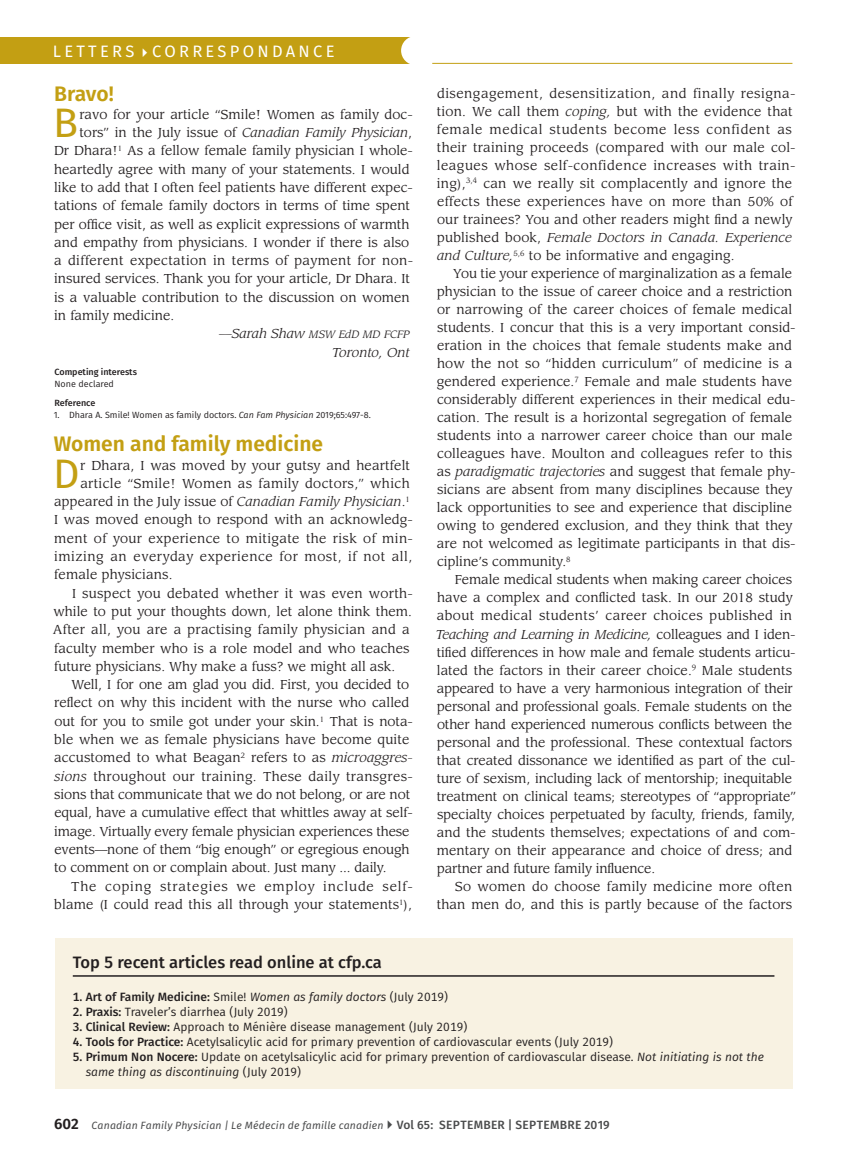
<style>
.page{position:relative;width:851px;height:1161px;background:#fff}
.page>*{position:absolute;margin:0;border:0;box-sizing:border-box;transform-origin:0 0}
.Letters_DropCap2{font:41.1px "Fira Sans";color:#c39f13}
.LetterTitle{font:600 21px "Fira Sans";color:#c39f13}
.BoxTitle{font:500 16.5px "Fira Sans";color:#231f20}
.t1{font:16.5px "Fira Sans";letter-spacing:.2em;color:#fff}
.ParagraphIndent{font:12.75px/18px "Leawood Std";letter-spacing:.005em;color:#231f20}
.Letters_DropCap2-2{font:12.75px "Leawood Std";color:#231f20}
.Letters_DropCap2-3{font:12.75px "Leawood Std";letter-spacing:.03em;color:#231f20}
.Letters_DropCap2-4{font:italic 12.75px "Leawood Std";color:#231f20}
.Letters_DropCap2-5{font:12.75px "Leawood Std";letter-spacing:.04em;color:#231f20}
.Letters_DropCap2-6{font:12.75px "Leawood Std";letter-spacing:.025em;color:#231f20}
.Paragraph{font:italic 12.75px "Leawood Std";color:#231f20}
.TableBody{font:12px/15px "Fira Sans";color:#231f20}
.TableBody-2{font:500 12px "Fira Sans";color:#231f20}
.t2{font:italic 10.5px "Fira Sans";letter-spacing:.015em;color:#4b4c4d}
.Paragraph-2{font:italic 10.5px "Leawood Std";color:#231f20}
.Reference{font:9px "Fira Sans";color:#231f20}
.SmallHead{font:500 9px "Fira Sans";color:#231f20}
.CompetingInterests{font:9px "Fira Sans";color:#231f20}
.s1{font-style:normal}
.s2{font-size:12.75px}
.s3{font-style:italic}
.s4{font-weight:400}
.s5{font-weight:400;font-style:italic}
.s6{font-weight:500}
.s7{font-weight:600;font-style:normal;font-size:15px;color:#231f20}
.s8{font-weight:500;font-style:normal;font-size:12px}
</style>
<div class="page">
<hr style="left:432px;top:63px;width:360px;height:1px;background:#c39f13">
<div style="left:0;top:37px;width:410px;height:27px;background:#c39f13"></div>
<div style="left:401px;top:36px;width:29px;height:29px;background:#fff;border-radius:50%"></div>
<div style="left:55px;top:939px;width:737px;height:150px;background:#f8f2e2"></div>
<hr style="left:73px;top:975px;width:701px;height:2px;background:#231f20">
<p class="t1" style="left:53px;top:39px;width:283px">LETTERS CORRESPONDANCE</p>
<p class="LetterTitle" style="left:54px;top:76px;width:61px">Bravo!</p>
<p class="Letters_DropCap2" style="left:53px;top:92px;width:27px">B</p>
<p class="Letters_DropCap2-2" style="left:79px;top:107px;width:335px">ravo for your article “Smile! Women as family doc-</p>
<p class="Letters_DropCap2-4" style="left:79px;top:125px;width:334px"><span class="s1">tors” in the July issue of</span> Canadian Family Physician<span class="s1">,</span></p>
<p class="Letters_DropCap2-2" style="left:54px;top:143px;width:360px">Dr Dhara!<sup>1</sup> As a fellow female family physician I whole-</p>
<p class="Letters_DropCap2-2" style="left:54px;top:161px;width:357px">heartedly agree with many of your statements. I would</p>
<p class="Letters_DropCap2-2" style="left:54px;top:180px;width:360px">like to add that I often feel patients have different expec-</p>
<p class="Letters_DropCap2-2" style="left:54px;top:198px;width:357px">tations of female family doctors in terms of time spent</p>
<p class="Letters_DropCap2-2" style="left:54px;top:216px;width:356px">per office visit, as well as explicit expressions of warmth</p>
<p class="Letters_DropCap2-2" style="left:54px;top:235px;width:356px">and empathy from physicians. I wonder if there is also</p>
<p class="Letters_DropCap2-3" style="left:54px;top:253px;width:360px">a different expectation in terms of payment for non-</p>
<p class="Letters_DropCap2-2" style="left:54px;top:271px;width:357px">insured services. Thank you for your article, Dr Dhara. It</p>
<p class="Letters_DropCap2-2" style="left:54px;top:290px;width:357px">is a valuable contribution to the discussion on women</p>
<p class="Letters_DropCap2-2" style="left:54px;top:308px;width:121px">in family medicine.</p>
<p class="Paragraph-2" style="left:219px;top:328px;width:192px"><span class="s2">—Sarah Shaw</span> MSW EdD MD FCFP</p>
<p class="Paragraph" style="left:332px;top:344px;width:78px">Toronto, Ont</p>
<p class="SmallHead" style="left:54px;top:365px;width:84px">Competing interests</p>
<p class="CompetingInterests" style="left:54px;top:378px;width:61px">None declared</p>
<p class="SmallHead" style="left:55px;top:395px;width:42px">Reference</p>
<p class="Reference" style="left:54px;top:408px;width:318px">1. Dhara A. Smile! Women as family doctors. <span class="s3">Can Fam Physician</span> 2019;65:497-8.</p>
<p class="LetterTitle" style="left:54px;top:427px;width:271px">Women and family medicine</p>
<p class="Letters_DropCap2" style="left:53px;top:442px;width:28px">D</p>
<p class="Letters_DropCap2-2" style="left:80px;top:458px;width:331px">r Dhara, I was moved by your gutsy and heartfelt</p>
<p class="Letters_DropCap2-6" style="left:80px;top:476px;width:331px">article “Smile! Women as family doctors,” which</p>
<p class="Letters_DropCap2-2" style="left:54px;top:494px;width:357px">appeared in the July issue of <span class="s3">Canadian Family Physician</span>.<sup>1</sup></p>
<p class="Letters_DropCap2-2" style="left:54px;top:512px;width:360px">I was moved enough to respond with an acknowledg-</p>
<p class="Letters_DropCap2-3" style="left:54px;top:530px;width:360px">ment of your experience to mitigate the risk of min-</p>
<p class="Letters_DropCap2-5" style="left:54px;top:549px;width:359px">imizing an everyday experience for most, if not all,</p>
<p class="Letters_DropCap2-2" style="left:54px;top:567px;width:120px">female physicians.</p>
<p class="ParagraphIndent" style="left:53px;top:584px;width:361px;text-indent:19px">I suspect you debated whether it was even worth&shy;while to put your thoughts down, let alone think them.<br>After all, you are a practising family physician and a faculty member who is a role model and who teaches future physicians. Why make a fuss? we might all ask.</p>
<p class="ParagraphIndent" style="left:54px;top:676px;width:360px;text-indent:17px">Well, I for one am glad you did. First, you decided to reflect on why this incident with the nurse who called out for you to smile got under your skin.<sup>1</sup> That is nota&shy;ble when we as female physicians have become quite accustomed to what Beagan<sup>2</sup> refers to as <span class="s3">microaggres&shy;sions</span> throughout our training. These daily transgres&shy;sions that communicate that we do not belong, or are not equal, have a cumulative effect that whittles away at self&shy;image. Virtually every female physician experiences these events—none of them “big enough” or egregious enough to comment on or complain about. Just many ... daily.</p>
<p class="ParagraphIndent" style="left:54px;top:877px;width:360px;text-align:right">The coping strategies we employ include self&shy;blame (I could read this all through your statements<sup>1</sup>),</p>
<p class="ParagraphIndent" style="left:437px;top:84px;width:360px">disengagement, desensitization, and finally resigna&shy;tion. We call them <span class="s3">coping,</span> but with the evidence that female medical students become less confident as their training proceeds (compared with our male col&shy;leagues whose self-confidence increases with train&shy;ing),<sup>3,4</sup> can we really sit complacently and ignore the effects these experiences have on more than 50% of our trainees? You and other readers might find a newly published book, <span class="s3">Female Doctors in Canada. Experience and Culture,</span><sup>5,6</sup> to be informative and engaging.</p>
<p class="ParagraphIndent" style="left:437px;top:265px;width:360px;text-indent:16px">You tie your experience of marginalization as a female physician to the issue of career choice and a restriction or narrowing of the career choices of female medical students. I concur that this is a very important consid&shy;eration in the choices that female students make and how the not so “hidden curriculum” of medicine is a gendered experience.<sup>7</sup> Female and male students have considerably different experiences in their medical edu&shy;cation. The result is a horizontal segregation of female students into a narrower career choice than our male colleagues have. Moulton and colleagues refer to this as <span class="s3">paradigmatic trajectories</span> and suggest that female phy&shy;sicians are absent from many disciplines because they lack opportunities to see and experience that discipline owing to gendered exclusion, and they think that they are not welcomed as legitimate participants in that dis&shy;cipline’s community.<sup>8</sup></p>
<p class="ParagraphIndent" style="left:436px;top:571px;width:361px;text-indent:19px">Female medical students when making career choices have a complex and conflicted task. In our 2018 study about medical students’ career choices published in <span class="s3">Teaching and Learning in Medicine,</span> colleagues and I iden&shy;tified differences in how male and female students articu&shy;lated the factors in their career choice.<sup>9</sup> Male students appeared to have a very harmonious integration of their personal and professional goals. Female students on the other hand experienced numerous conflicts between the personal and the professional. These contextual factors that created dissonance we identified as part of the cul&shy;ture of sexism, including lack of mentorship; inequitable treatment on clinical teams; stereotypes of “appropriate” specialty choices perpetuated by faculty, friends, family, and the students themselves; expectations of and com&shy;mentary on their appearance and choice of dress; and partner and future family influence.</p>
<p class="ParagraphIndent" style="left:437px;top:878px;width:357px;text-align:right">So women do choose family medicine more often than men do, and this is partly because of the factors</p>
<p class="BoxTitle" style="left:73px;top:949px;width:310px">Top 5 recent articles read online at cfp.ca</p>
<p class="TableBody-2" style="left:73px;top:987px;width:377px">1. Art of Family Medicine: <span class="s4">Smile!</span> <span class="s5">Women as family doctors</span> <span class="s4">(July 2019)</span></p>
<p class="TableBody" style="left:73px;top:1004px;width:216px"><span class="s6">2. Praxis:</span> Traveler’s diarrhea (July 2019)</p>
<p class="TableBody" style="left:73px;top:1019px;width:396px"><span class="s6">3. Clinical Review:</span> Approach to Ménière disease management (July 2019)</p>
<p class="TableBody" style="left:73px;top:1034px;width:542px"><span class="s6">4. Tools for Practice:</span> Acetylsalicylic acid for primary prevention of cardiovascular events (July 2019)</p>
<p class="TableBody" style="left:86px;top:1049px;width:679px;text-indent:-13px"><span class="s6">5. Primum Non Nocere:</span> Update on acetylsalicylic acid for primary prevention of cardiovascular disease. <span class="s3">Not initiating is not the same thing as discontinuing</span> (July 2019)</p>
<p class="t2" style="left:54px;top:1117px;width:557px"><span class="s7">602</span> Canadian Family Physician | Le Médecin de famille canadien <span class="s8">Vol 65: SEPTEMBER | SEPTEMBRE 2019</span></p>
</div>
